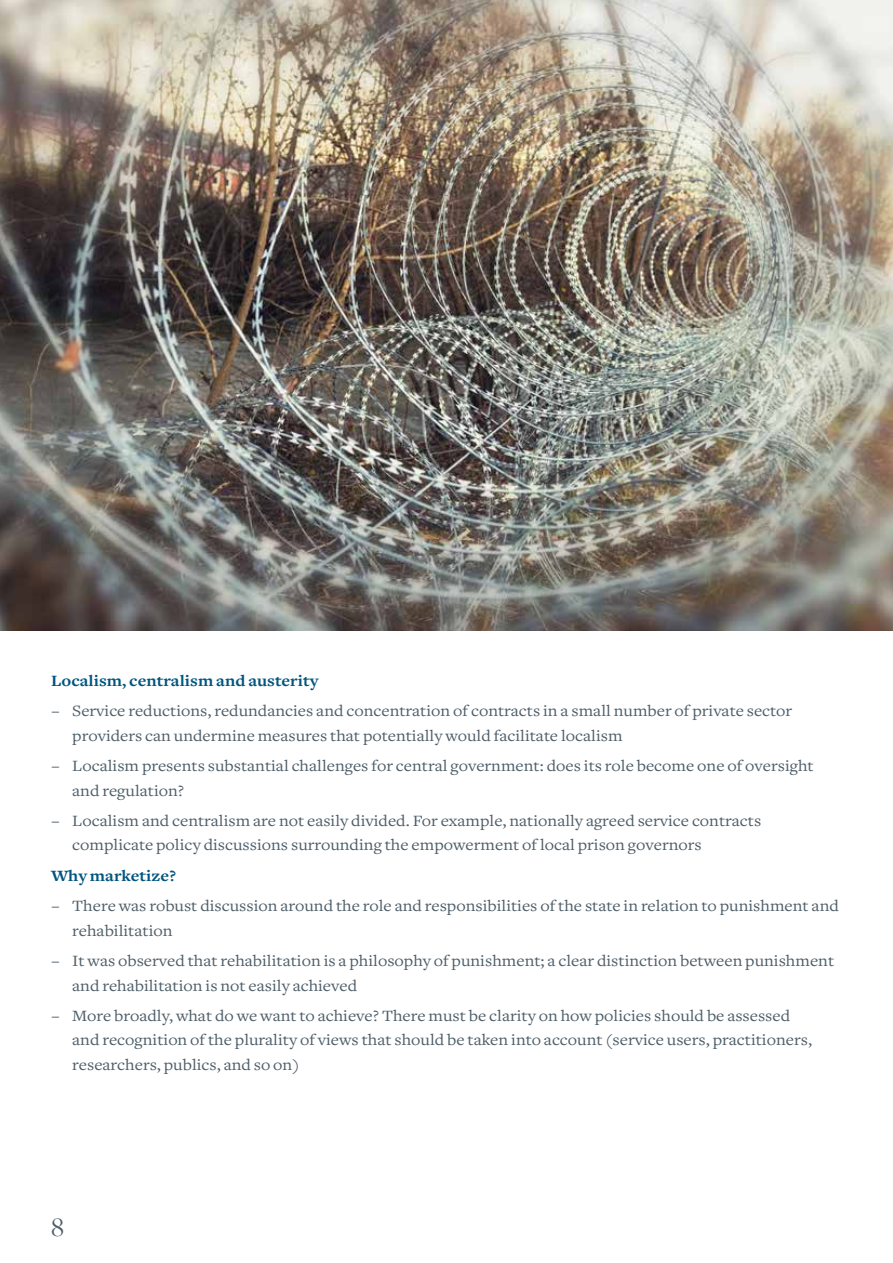
<style>
.page{position:relative;width:893px;height:1263px;background:#fff}
.page>*{position:absolute;margin:0;border:0;box-sizing:border-box;transform-origin:0 0}
.t1{font:27.75px "Freight Disp";color:#4d5d68}
.t2{font:16.35px/24.6px "Freight Text";color:#4d5d68;scale:1.1 1}
.t3{font:700 16.35px "Freight Text";color:#00557f;scale:1.1 1}
</style>
<div class="page">
<img style="left:0;top:0;width:893px;height:630px">
<p class="t3" style="left:51px;top:671px;width:245px">Localism, centralism and austerity</p>
<p class="t2" style="left:72px;top:699px;width:656px;text-indent:-21px">− Service reductions, redundancies and concentration of contracts in a small number of private sector providers can undermine measures that potentially would facilitate localism</p>
<p class="t2" style="left:72px;top:754px;width:676px;text-indent:-21px">− Localism presents substantial challenges for central government: does its role become one of oversight and regulation?</p>
<p class="t2" style="left:72px;top:809px;width:628px;text-indent:-21px">− Localism and centralism are not easily divided. For example, nationally agreed service contracts complicate policy discussions surrounding the empowerment of local prison governors</p>
<p class="t3" style="left:51px;top:866px;width:115px">Why marketize?</p>
<p class="t2" style="left:72px;top:894px;width:698px;text-indent:-21px">− There was robust discussion around the role and responsibilities of the state in relation to punishment and rehabilitation</p>
<p class="t2" style="left:72px;top:949px;width:694px;text-indent:-21px">− It was observed that rehabilitation is a philosophy of punishment; a clear distinction between punishment and rehabilitation is not easily achieved</p>
<p class="t2" style="left:72px;top:1004px;width:674px;text-indent:-21px">− More broadly, what do we want to achieve? There must be clarity on how policies should be assessed and recognition of the plurality of views that should be taken into account (service users, practitioners, researchers, publics, and so on)</p>
<h1 class="t1" style="left:51px;top:1212px;width:14px">8</h1>
</div>
